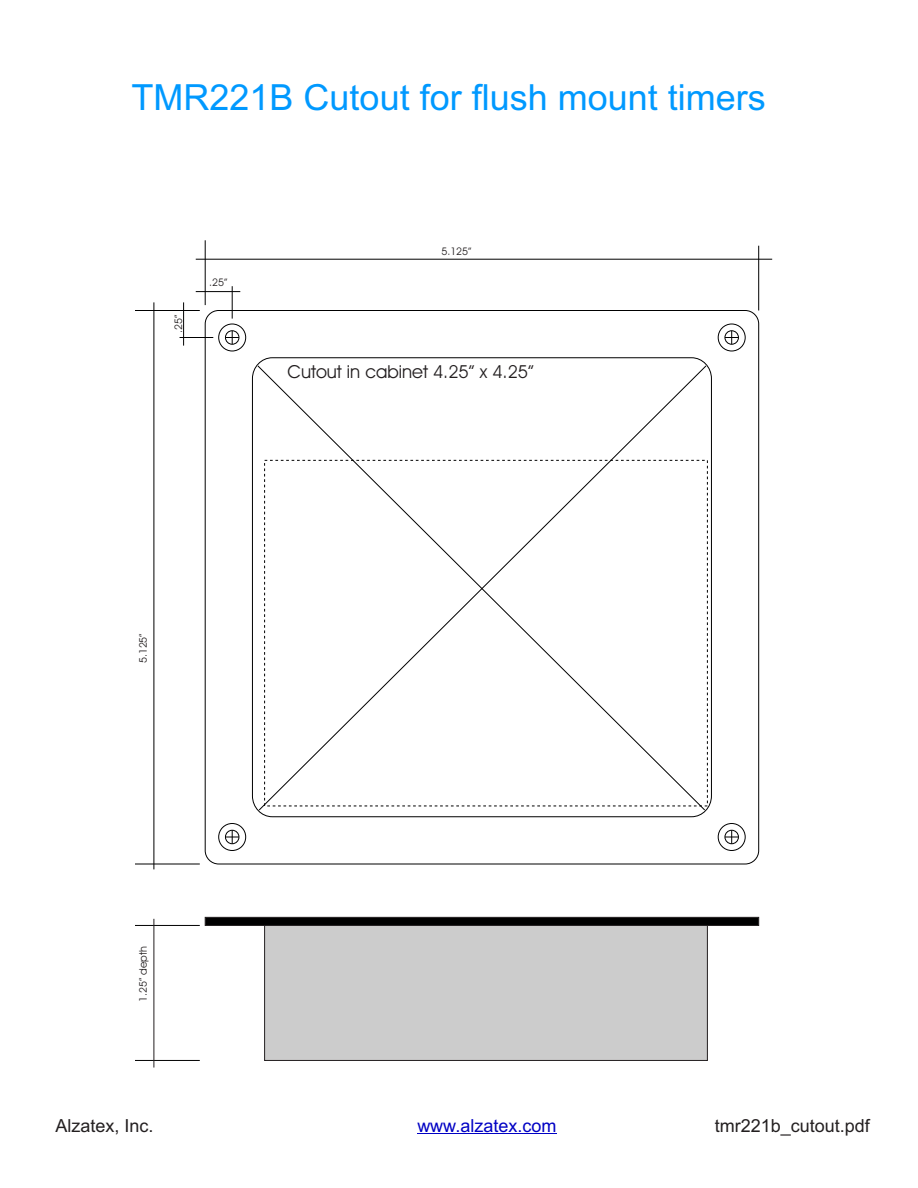
<style>
.page{position:relative;width:918px;height:1188px;background:#fff}
.page>*{position:absolute;margin:0;border:0;box-sizing:border-box;transform-origin:0 0}
.t1{font:36px "Arial";color:#09f}
.t2{font:18px "Arial";color:#231f20}
.t3{font:18px "Avant Garde IT Cby BT";color:#231f20}
.t4{font:18px "Arial";color:#0000c4}
.t5{font:10.5px "Avant Garde IT Cby BT";color:#231f20}
</style>
<div class="page">
<div style="left:718px;top:324px;width:27px;height:27px;border:1px solid #000;border-radius:50%"></div>
<div style="left:218px;top:324px;width:28px;height:27px;border:1px solid #000;border-radius:50%"></div>
<div style="left:718px;top:823px;width:27px;height:28px;border:1px solid #000;border-radius:50%"></div>
<div style="left:218px;top:823px;width:28px;height:28px;border:1px solid #000;border-radius:50%"></div>
<div style="left:725px;top:330px;width:14px;height:15px;border:1px solid #000;border-radius:50%"></div>
<svg style="left:725px;top:331px;width:13px;height:13px"></svg>
<div style="left:225px;top:330px;width:14px;height:15px;border:1px solid #000;border-radius:50%"></div>
<svg style="left:225px;top:331px;width:14px;height:13px"></svg>
<div style="left:725px;top:830px;width:14px;height:14px;border:1px solid #000;border-radius:50%"></div>
<svg style="left:725px;top:830px;width:13px;height:14px"></svg>
<svg style="left:225px;top:830px;width:14px;height:14px"></svg>
<hr style="left:232px;top:286px;width:1px;height:33px;background:#000">
<hr style="left:196px;top:259px;width:576px;height:1px;background:#000">
<hr style="left:205px;top:240px;width:1px;height:65px;background:#000">
<hr style="left:758px;top:246px;width:1px;height:64px;background:#000">
<hr style="left:135px;top:310px;width:65px;height:1px;background:#000">
<hr style="left:135px;top:864px;width:65px;height:1px;background:#000">
<hr style="left:135px;top:1060px;width:65px;height:1px;background:#000">
<hr style="left:135px;top:925px;width:65px;height:1px;background:#000">
<hr style="left:180px;top:337px;width:33px;height:1px;background:#000">
<hr style="left:154px;top:302px;width:1px;height:567px;background:#000">
<hr style="left:183px;top:302px;width:1px;height:44px;background:#000">
<hr style="left:196px;top:291px;width:44px;height:1px;background:#000">
<svg style="left:258px;top:365px;width:449px;height:446px"></svg>
<hr style="left:417px;top:1134px;width:139px;height:1px;background:#0000c4">
<svg style="left:205px;top:917px;width:554px;height:9px;background:#060506"></svg>
<div style="left:264px;top:925px;width:444px;height:136px;background:#ccc"></div>
<hr style="left:154px;top:919px;width:1px;height:149px;background:#231f20">
<p class="t1" style="left:132px;top:83px;width:636px">TMR221B Cutout for flush mount timers</p>
<p class="t5" style="left:174px;top:333px;width:20px;rotate:-90deg">.25”</p>
<p class="t5" style="left:209px;top:278px;width:20px">.25”</p>
<p class="t5" style="left:441px;top:247px;width:32px">5.125”</p>
<p class="t3" style="left:288px;top:364px;width:248px">Cutout in cabinet 4.25” x 4.25”</p>
<p class="t5" style="left:139px;top:663px;width:32px;rotate:-90deg">5.125”</p>
<p class="t5" style="left:139px;top:1002px;width:57px;rotate:-90deg">1.25” depth</p>
<p class="t2" style="left:56px;top:1119px;width:100px">Alzatex, Inc.</p>
<p class="t4" style="left:417px;top:1119px;width:141px">www.alzatex.com</p>
<p class="t2" style="left:715px;top:1119px;width:157px">tmr221b_cutout.pdf</p>
</div>
